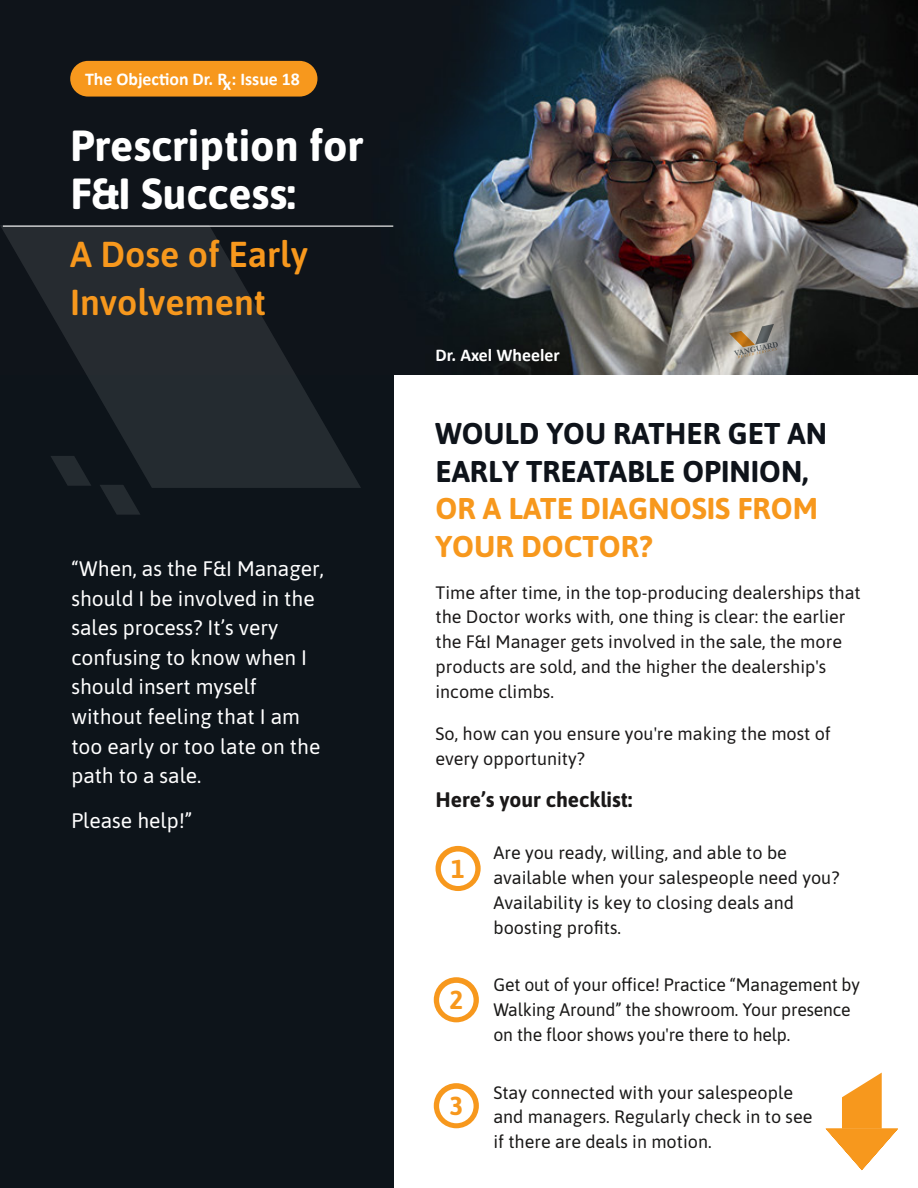
<style>
.page{position:relative;width:918px;height:1188px;background:#fff}
.page>*{position:absolute;margin:0;border:0;box-sizing:border-box;transform-origin:0 0}
.t1{font:700 43.5px/48px "Asap";color:#fff}
.t2{font:600 36px/48px "Asap";color:#f7981d}
.t3{font:700 30px/37.5px "Asap";color:#0e131a}
.t4{font:700 30px/37.5px "Asap";color:#f7981d}
.t5{font:700 25.95px "Asap";color:#f7981d}
.t6{font:21px/29.7px "Asap";color:#fff}
.t7{font:700 21px "Asap";color:#1a1818}
.t8{font:18px/24.8px "Asap";color:#191817}
.t9{font:18px/24.8px "Asap";color:#1a1818}
.t10{font:700 18px "Calibri";color:#fff}
</style>
<div class="page">
<div style="left:0;top:227px;width:393px;height:961px;background:#0d141a"></div>
<img style="left:0;top:0;width:918px;height:374px">
<svg style="left:0;top:225px;width:361px;height:263px;fill:#242b30"></svg>
<svg style="left:99px;top:485px;width:42px;height:30px"></svg>
<svg style="left:50px;top:456px;width:41px;height:30px"></svg>
<svg style="left:729px;top:324px;width:49px;height:34px;background:#a09586"></svg>
<div style="left:70px;top:61px;width:247px;height:36px;background:#f7981d;border-radius:18px"></div>
<hr style="left:3px;top:226px;width:390px;height:1px;background:#fff">
<svg style="left:650px;top:156px;width:41px;height:30px"></svg>
<svg style="left:601px;top:128px;width:41px;height:29px"></svg>
<svg style="left:917px;top:0;width:1px;height:189px"></svg>
<div style="left:434px;top:977px;width:45px;height:45px;background:#f7981d;border-radius:50%"></div>
<div style="left:439px;top:983px;width:35px;height:34px;background:#fff;border-radius:50%"></div>
<div style="left:434px;top:1083px;width:45px;height:45px;background:#f7981d;border-radius:50%"></div>
<div style="left:439px;top:1089px;width:35px;height:34px;background:#fff;border-radius:50%"></div>
<svg style="left:436px;top:846px;width:45px;height:45px"></svg>
<div style="left:441px;top:852px;width:34px;height:34px;background:#fff;border-radius:50%"></div>
<svg style="left:826px;top:1073px;width:72px;height:97px"></svg>
<p class="t10" style="left:85px;top:66px;width:216px">The Objection Dr. Rx: Issue 18</p>
<h1 class="t1" style="left:70px;top:119px;width:295px">Prescription for<br>F&amp;I Success:</h1>
<h2 class="t2" style="left:70px;top:229px;width:240px">A Dose of Early<br>Involvement</h2>
<p class="t6" style="left:71px;top:553px;width:254px">“When, as the F&amp;I Manager, should I be involved in the sales process? It’s very confusing to know when I should insert myself without feeling that I am too early or too late on the path to a sale.</p>
<p class="t6" style="left:71px;top:805px;width:122px">Please help!”</p>
<p class="t10" style="left:436px;top:342px;width:126px">Dr. Axel Wheeler</p>
<h3 class="t3" style="left:436px;top:413px;width:393px">WOULD YOU RATHER GET AN<br>EARLY TREATABLE OPINION,</h3>
<h3 class="t4" style="left:436px;top:488px;width:384px">OR A LATE DIAGNOSIS FROM<br>YOUR DOCTOR?</h3>
<p class="t9" style="left:436px;top:579px;width:427px">Time after time, in the top-producing dealerships that the Doctor works with, one thing is clear: the earlier the F&amp;I Manager gets involved in the sale, the more products are sold, and the higher the dealership's income climbs.</p>
<p class="t9" style="left:436px;top:720px;width:397px">So, how can you ensure you're making the most of every opportunity?</p>
<p class="t7" style="left:436px;top:785px;width:198px">Here’s your checklist:</p>
<h3 class="t5" style="left:451px;top:850px;width:15px">1</h3>
<h3 class="t5" style="left:450px;top:982px;width:15px">2</h3>
<h3 class="t5" style="left:450px;top:1088px;width:15px">3</h3>
<p class="t8" style="left:493px;top:840px;width:347px">Are you ready, willing, and able to be available when your salespeople need you?<br>Availability is key to closing deals and boosting profits.</p>
<p class="t8" style="left:493px;top:972px;width:368px">Get out of your office! Practice “Management by<br>Walking Around” the showroom. Your presence on the floor shows you're there to help.</p>
<p class="t8" style="left:493px;top:1079px;width:320px">Stay connected with your salespeople and managers. Regularly check in to see if there are deals in motion.</p>
</div>
